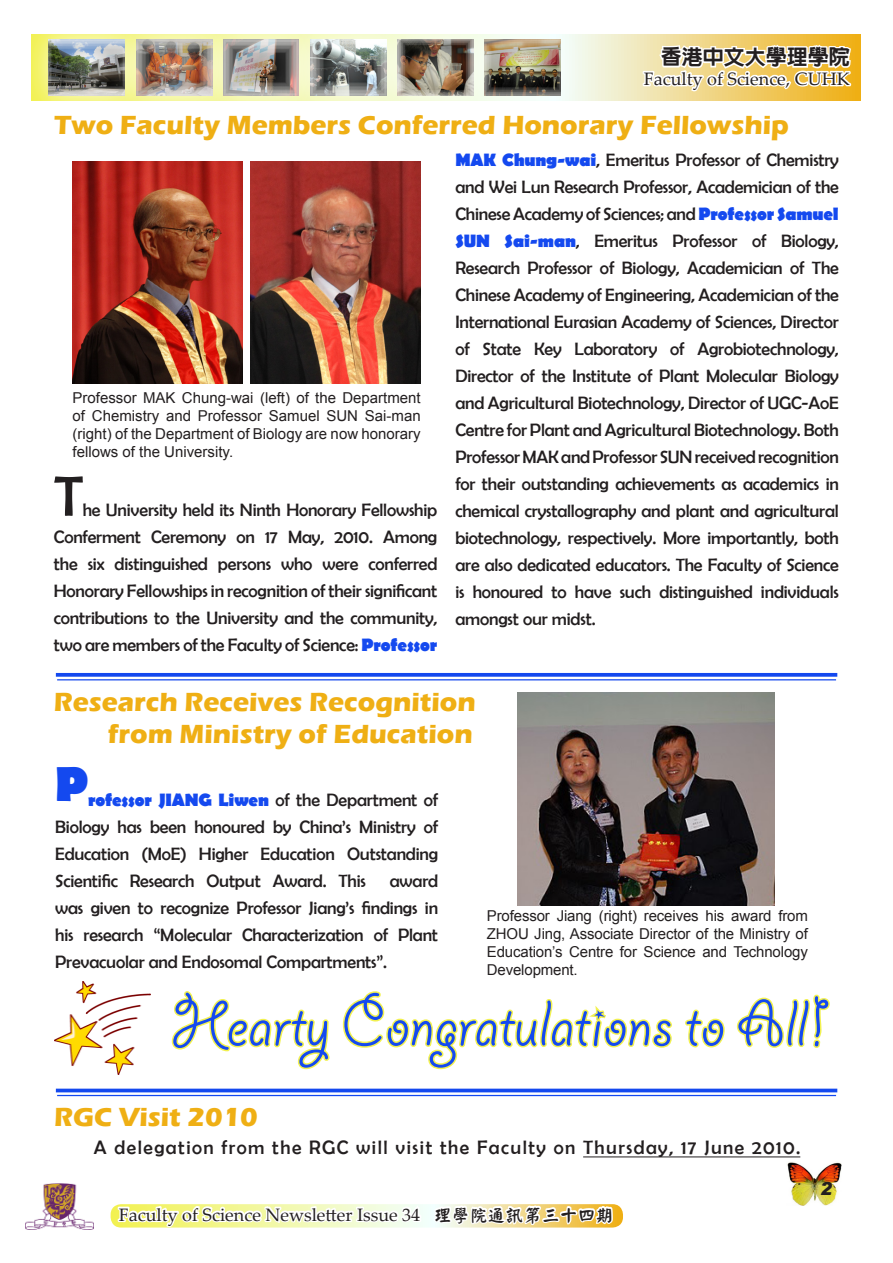
<style>
.page{position:relative;width:893px;height:1263px;background:#fff}
.page>*{position:absolute;margin:0;border:0;box-sizing:border-box;transform-origin:0 0}
.t1{font:72px "Giddyup Std";color:#1449ef}
.t2{font:57.3px "Berlin Sans FB";color:#231f20}
.t3{font:700 49.2px "Berlin Sans FB";color:#1449ef}
.t4{font:700 27px "Eras ITC";color:#efaf14}
.t5{font:800 21px "New Gothic";color:#231f20}
.t6{font:19.5px "Berlin Sans FB";letter-spacing:.075em;color:#231f20}
.t7{font:18px/27px "Berlin Sans FB";letter-spacing:-.01em;color:#231f20;text-align:justify}
.t8{font:18px "Palatino Linotype";color:#231f20}
.t9{font:italic 900 18px "Arial";color:#231f20}
.t10{font:15px/18px "Arial";letter-spacing:-.005em;color:#231f20;text-align:justify}
.s1{font-weight:700;color:#1449ef}
.s2{font-family:"DF Yan Kai W5 WINP BF"}
</style>
<div class="page">
<svg style="left:587px;top:34px;width:273px;height:67px;background:#f1e8bb"></svg>
<svg style="left:641px;top:34px;width:212px;height:67px"></svg>
<div style="left:19px;top:10px;width:132px;height:112px;background:#fff;opacity:.75"></div>
<img style="left:49px;top:40px;width:58px;height:56px">
<div style="left:107px;top:10px;width:131px;height:112px;background:#fff;opacity:.75"></div>
<img style="left:136px;top:40px;width:58px;height:56px">
<div style="left:455px;top:10px;width:132px;height:112px;background:#fff;opacity:.75"></div>
<img style="left:500px;top:40px;width:61px;height:56px">
<div style="left:368px;top:10px;width:132px;height:112px;background:#fff;opacity:.75"></div>
<img style="left:413px;top:40px;width:61px;height:56px">
<div style="left:281px;top:10px;width:132px;height:112px;background:#fff;opacity:.75"></div>
<img style="left:325px;top:40px;width:61px;height:56px">
<div style="left:194px;top:10px;width:131px;height:112px;background:#fff;opacity:.75"></div>
<img style="left:223px;top:40px;width:76px;height:56px">
<svg style="left:58px;top:673px;width:777px;height:4px;background:#2456f0"></svg>
<hr style="left:58px;top:679px;width:777px;height:1px;background:#1449ef">
<img style="left:73px;top:162px;width:170px;height:221px">
<img style="left:251px;top:162px;width:170px;height:221px">
<svg style="left:685px;top:1009px;width:40px;height:39px"></svg>
<svg style="left:736px;top:994px;width:94px;height:54px"></svg>
<img style="left:54px;top:981px;width:57px;height:85px">
<hr style="left:583px;top:1156px;width:217px;height:1px;background:#231f20">
<hr style="left:58px;top:1089px;width:777px;height:3px;background:#1449ef">
<hr style="left:58px;top:1095px;width:777px;height:1px;background:#1449ef">
<img style="left:517px;top:692px;width:258px;height:213px">
<img style="left:26px;top:1183px;width:67px;height:47px">
<svg style="left:111px;top:991px;width:562px;height:237px"></svg>
<img style="left:787px;top:1162px;width:55px;height:43px">
<p class="t5" style="left:661px;top:46px;width:190px">香港中文大學理學院</p>
<p class="t8" style="left:644px;top:66px;width:207px">Faculty of Science, CUHK</p>
<p class="t4" style="left:54px;top:109px;width:736px">Two Faculty Members Conferred Honorary Fellowship</p>
<p class="t10" style="left:73px;top:389px;width:350px">Professor MAK Chung-wai (left) of the Department of Chemistry and Professor Samuel SUN Sai-man (right) of the Department of Biology are now honorary fellows of the University.</p>
<p class="t2" style="left:54px;top:464px;width:31px">T</p>
<p class="t7" style="left:54px;top:496px;width:385px;text-indent:29px">he University held its Ninth Honorary Fellowship Conferment Ceremony on 17 May, 2010. Among the six distinguished persons who were conferred Honorary Fellowships in recognition of their significant contributions to the University and the community, two are members of the Faculty of Science: <span class="s1">Professor</span></p>
<p class="t7" style="left:455px;top:146px;width:385px"><span class="s1">MAK Chung-wai</span>, Emeritus Professor of Chemistry and Wei Lun Research Professor, Academician of the Chinese Academy of Sciences; and <span class="s1">Professor Samuel SUN Sai-man</span>, Emeritus Professor of Biology, Research Professor of Biology, Academician of The Chinese Academy of Engineering, Academician of the International Eurasian Academy of Sciences, Director of State Key Laboratory of Agrobiotechnology, Director of the Institute of Plant Molecular Biology and Agricultural Biotechnology, Director of UGC-AoE Centre for Plant and Agricultural Biotechnology. Both Professor MAK and Professor SUN received recognition for their outstanding achievements as academics in chemical crystallography and plant and agricultural biotechnology, respectively. More importantly, both are also dedicated educators. The Faculty of Science is honoured to have such distinguished individuals amongst our midst.</p>
<p class="t4" style="left:54px;top:686px;width:423px">Research Receives Recognition</p>
<p class="t4" style="left:108px;top:718px;width:366px">from Ministry of Education</p>
<p class="t3" style="left:55px;top:756px;width:35px">P</p>
<p class="t7" style="left:55px;top:786px;width:385px;text-indent:33px"><span class="s1">rofessor JIANG Liwen</span> of the Department of Biology has been honoured by China’s Ministry of Education (MoE) Higher Education Outstanding Scientific Research Output Award. This</p>
<p class="t7" style="left:55px;top:867px;width:384px;text-indent:335px">award was given to recognize Professor Jiang’s findings in his research “Molecular Characterization of Plant Prevacuolar and Endosomal Compartments”.</p>
<p class="t10" style="left:487px;top:907px;width:323px">Professor Jiang (right) receives his award from ZHOU Jing, Associate Director of the Ministry of Education’s Centre for Science and Technology Development.</p>
<p class="t1" style="left:172px;top:984px;width:657px">Hearty Congratulations to All!</p>
<p class="t4" style="left:54px;top:1101px;width:205px">RGC Visit 2010</p>
<p class="t6" style="left:94px;top:1137px;width:708px">A delegation from the RGC will visit the Faculty on Thursday, 17 June 2010.</p>
<p class="t8" style="left:119px;top:1201px;width:496px">Faculty of Science Newsletter Issue 34 <span class="s2">理學院通訊第三十四期</span></p>
<p class="t9" style="left:820px;top:1178px;width:14px">2</p>
</div>
